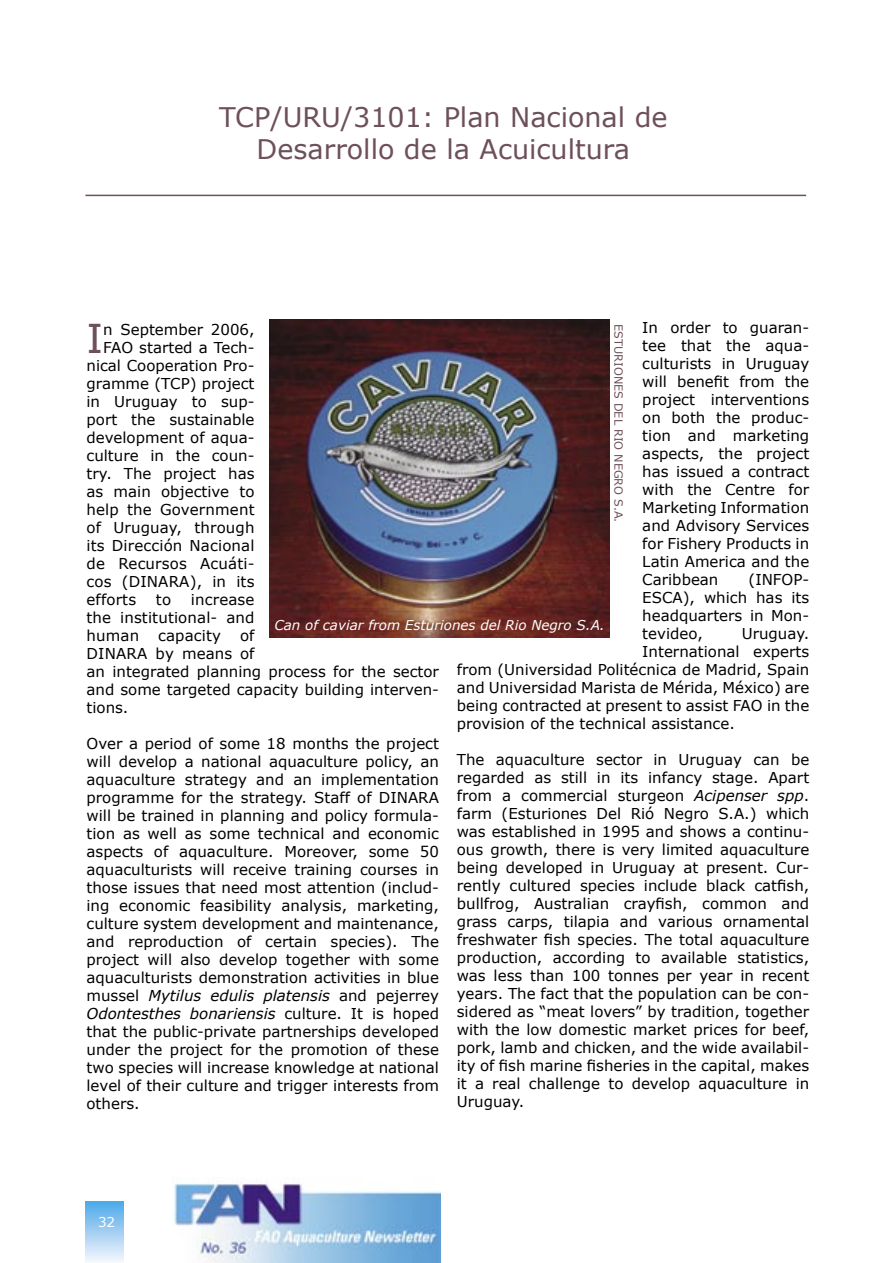
<style>
.page{position:relative;width:893px;height:1263px;background:#fff}
.page>*{position:absolute;margin:0;border:0;box-sizing:border-box;transform-origin:0 0}
.t1{font:39.75px "Verdana";color:#6d5059}
.t2{font:27px "Verdana";color:#6d5059}
.t3{font:15px/18px "Verdana";color:#000;text-align:justify}
.Body_Text{font:italic 13.5px "Verdana";color:#fff}
.t4{font:13.5px "Verdana";color:#fff}
.Body_Text-2{font:11.25px "Verdana";color:#6d5059}
.s1{font-style:italic}
</style>
<div class="page">
<div style="left:85px;top:1201px;width:38px;height:62px;background:linear-gradient(to bottom,#4ba7e8,#f5f6fd)"></div>
<img style="left:172px;top:1181px;width:268px;height:82px">
<hr style="left:85px;top:195px;width:721px;height:1px;background:#6d5059">
<img style="left:270px;top:320px;width:339px;height:317px">
<p class="t2" style="left:219px;top:100px;width:450px">TCP/URU/3101: Plan Nacional de</p>
<p class="t2" style="left:257px;top:132px;width:375px">Desarrollo de la Acuicultura</p>
<p class="t3" style="left:642px;top:318px;width:168px">In order to guaran&shy;tee that the aqua&shy;culturists in Uruguay will benefit from the project interventions on both the produc&shy;tion and marketing aspects, the project has issued a contract with the Centre for Marketing Information and Advisory Services for Fishery Products in Latin America and the Caribbean</p>
<p class="t1" style="left:87px;top:313px;width:18px">I</p>
<p class="t3" style="left:103px;top:320px;width:153px">n September 2006,</p>
<p class="Body_Text-2" style="left:626px;top:324px;width:200px;rotate:90deg">ESTURIONES DEL RIO NEGRO S.A.</p>
<p class="t3" style="left:103px;top:338px;width:153px">FAO started a Tech-</p>
<p class="t3" style="left:87px;top:356px;width:169px">nical Cooperation Pro-</p>
<p class="t3" style="left:87px;top:374px;width:169px">gramme (TCP) project</p>
<p class="t3" style="left:87px;top:392px;width:169px">in Uruguay to sup-</p>
<p class="t3" style="left:87px;top:410px;width:169px">port the sustainable</p>
<p class="t3" style="left:87px;top:428px;width:169px">development of aqua-</p>
<p class="t3" style="left:87px;top:446px;width:169px">culture in the coun-</p>
<p class="t3" style="left:87px;top:464px;width:169px">try. The project has</p>
<p class="t3" style="left:87px;top:482px;width:169px">as main objective to</p>
<p class="t3" style="left:87px;top:500px;width:170px">help the Government</p>
<p class="t3" style="left:87px;top:518px;width:170px">of Uruguay, through</p>
<p class="t3" style="left:87px;top:536px;width:169px">its Dirección Nacional</p>
<p class="t3" style="left:87px;top:554px;width:169px">de Recursos Acuáti-</p>
<p class="t3" style="left:87px;top:572px;width:169px">cos (DINARA), in its</p>
<p class="t3" style="left:87px;top:590px;width:51px">efforts</p>
<p class="t3" style="left:156px;top:590px;width:17px">to</p>
<p class="t3" style="left:642px;top:570px;width:168px;text-indent:106px">(INFOP-ESCA), which has its headquarters in Mon&shy;tevideo,</p>
<p class="t3" style="left:87px;top:590px;width:170px;text-indent:104px">increase the institutional- and human</p>
<p class="Body_Text" style="left:274px;top:617px;width:332px">Can of caviar from Esturiones del Rio Negro S.A.</p>
<p class="t3" style="left:742px;top:624px;width:69px">Uruguay.</p>
<p class="t3" style="left:642px;top:642px;width:168px">International experts</p>
<p class="t3" style="left:457px;top:660px;width:354px">from (Universidad Politécnica de Madrid, Spain</p>
<p class="t3" style="left:457px;top:678px;width:354px">and Universidad Marista de Mérida, México) are</p>
<p class="t3" style="left:457px;top:696px;width:354px">being contracted at present to assist FAO in the</p>
<p class="t3" style="left:457px;top:714px;width:280px">provision of the technical assistance.</p>
<p class="t3" style="left:457px;top:750px;width:354px">The aquaculture sector in Uruguay can be regarded as still in its infancy stage. Apart from a commercial sturgeon <span class="s1">Acipenser spp</span>. farm (Esturiones Del Rió Negro S.A.) which was established in 1995 and shows a continu&shy;ous growth, there is very limited aquaculture being developed in Uruguay at present. Cur&shy;rently cultured species include black catfish, bullfrog, Australian crayfish, common and grass carps, tilapia and various ornamental freshwater fish species. The total aquaculture production, according to available statistics, was less than 100 tonnes per year in recent years. The fact that the population can be con&shy;sidered as “meat lovers” by tradition, together with the low domestic market prices for beef, pork, lamb and chicken, and the wide availabil&shy;ity of fish marine fisheries in the capital, makes it a real challenge to develop aquaculture in Uruguay.</p>
<p class="t3" style="left:87px;top:626px;width:354px;text-align:left;text-indent:153px">of<br>DINARA by means of<br>an integrated planning process for the sector and some targeted capacity building interven&shy;tions.</p>
<p class="t3" style="left:87px;top:734px;width:354px">Over a period of some 18 months the project will develop a national aquaculture policy, an aquaculture strategy and an implementation programme for the strategy. Staff of DINARA will be trained in planning and policy formula&shy;tion as well as some technical and economic aspects of aquaculture. Moreover, some 50 aquaculturists will receive training courses in those issues that need most attention (includ&shy;ing economic feasibility analysis, marketing, culture system development and maintenance, and reproduction of certain species). The project will also develop together with some aquaculturists demonstration activities in blue mussel <span class="s1">Mytilus edulis platensis</span> and pejerrey <span class="s1">Odontesthes bonariensis</span> culture. It is hoped that the public-private partnerships developed under the project for the promotion of these two species will increase knowledge at national level of their culture and trigger interests from others.</p>
<p class="t3" style="left:158px;top:626px;width:64px">capacity</p>
<p class="t4" style="left:98px;top:1213px;width:19px">32</p>
</div>
